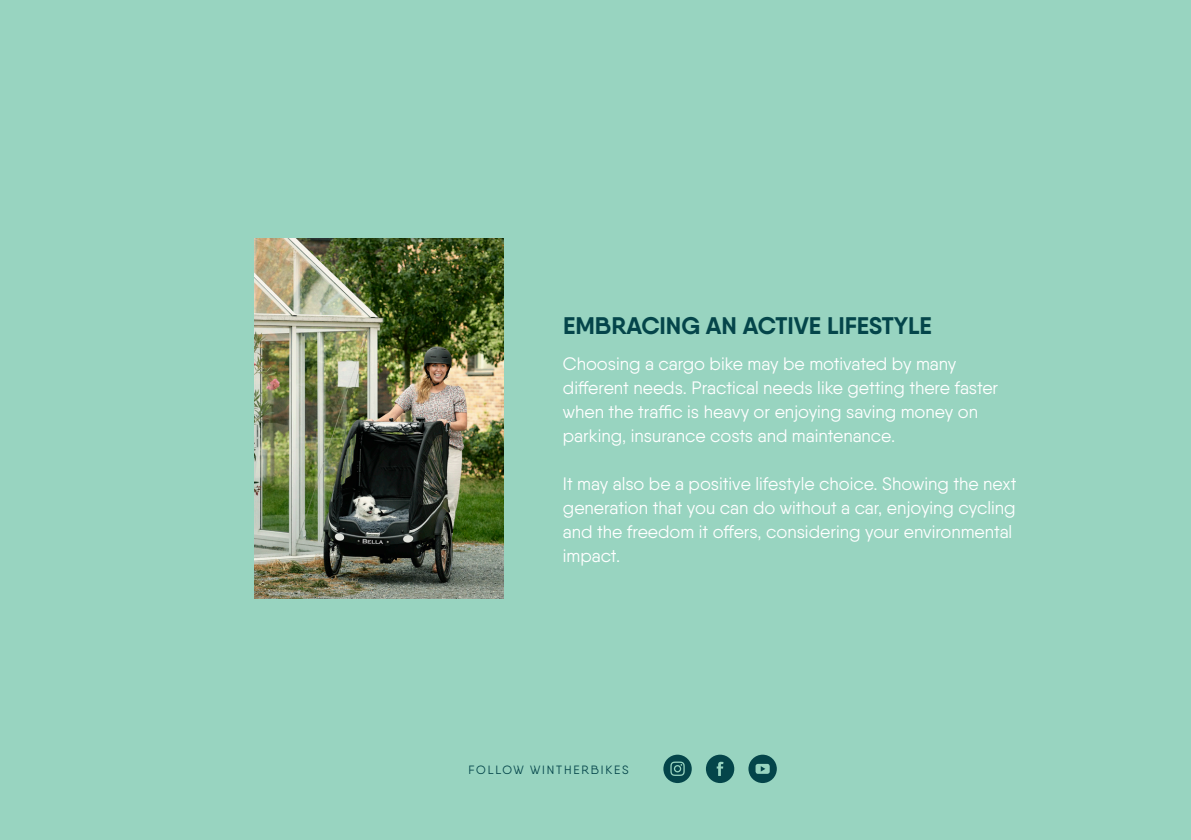
<style>
.page{position:relative;width:1191px;height:840px;background:#fff}
.page>*{position:absolute;margin:0;border:0;box-sizing:border-box;transform-origin:0 0}
.t1{font:700 24px "Qanelas";color:#04454a}
.t2{font:18px/24px "Qanelas";color:#fff}
.t3{font:12px "Qanelas";letter-spacing:.15em;color:#04454a}
</style>
<div class="page">
<div style="left:0;top:0;width:1191px;height:839px;background:#98d4c0"></div>
<img style="left:254px;top:239px;width:249px;height:358px">
<svg style="left:706px;top:754px;width:28px;height:28px"></svg>
<svg style="left:748px;top:754px;width:29px;height:28px"></svg>
<svg style="left:663px;top:754px;width:28px;height:28px"></svg>
<p class="t1" style="left:563px;top:310px;width:370px">EMBRACING AN ACTIVE LIFESTYLE</p>
<p class="t2" style="left:563px;top:351px;width:437px">Choosing a cargo bike may be motivated by many different needs. Practical needs like getting there faster when the traffic is heavy or enjoying saving money on parking, insurance costs and maintenance.</p>
<p class="t2" style="left:563px;top:471px;width:455px">It may also be a positive lifestyle choice. Showing the next generation that you can do without a car, enjoying cycling and the freedom it offers, considering your environmental impact.</p>
<p class="t3" style="left:468px;top:761px;width:162px">FOLLOW WINTHERBIKES</p>
</div>
